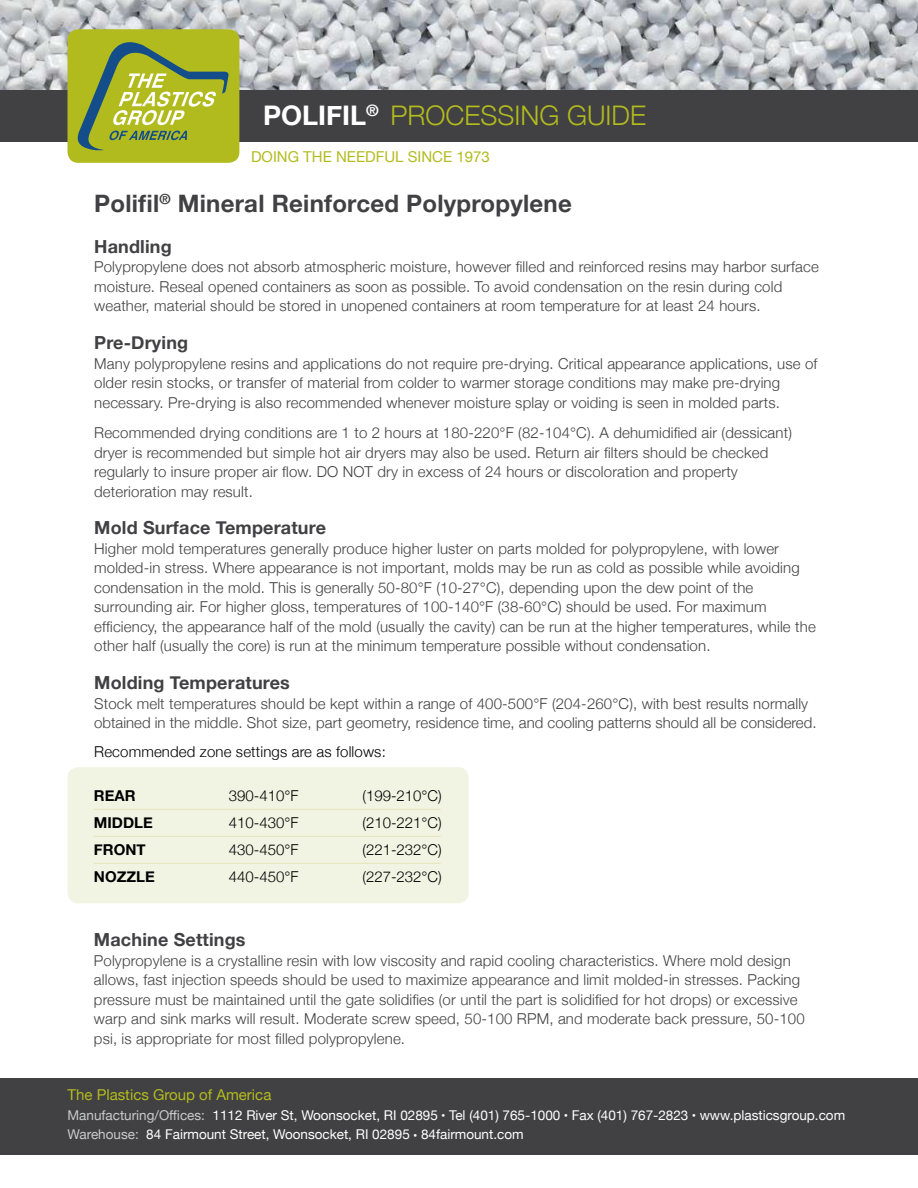
<style>
.page{position:relative;width:918px;height:1188px;background:#fff}
.page>*{position:absolute;margin:0;border:0;box-sizing:border-box;transform-origin:0 0}
.t1{font:300 27px "Helvetica Neue";color:#b2bb1e}
.t2{font:700 24px "Helvetica Neue";letter-spacing:.01em;color:#414042}
.t3{font:700 18px "Helvetica Neue";letter-spacing:.01em;color:#414042}
.t4{font:300 15px/19.5px "Helvetica Neue";letter-spacing:.01em;color:#414042}
.t5{font:300 15px "Helvetica Neue";color:#000}
.t6{font:15px "Helvetica Neue";color:#b2bb1e}
.t7{font:700 15px "Helvetica Neue";color:#000}
.t8{font:13.5px/19.5px "Helvetica Neue";color:#fff}
.s1{font-weight:700;color:#fff}
.s2{color:#c9cacc}
.s3{font-size:7.5px}
</style>
<div class="page">
<img style="left:0;top:0;width:918px;height:90px">
<div style="left:0;top:90px;width:918px;height:51px;background:#414042"></div>
<div style="left:68px;top:29px;width:171px;height:134px;background:#b2bb1e;border-radius:11px"></div>
<svg style="left:77px;top:42px;width:152px;height:109px"></svg>
<div style="left:0;top:1078px;width:918px;height:76px;background:#414042"></div>
<div style="left:68px;top:767px;width:401px;height:136px;background:#f2f4e3;border-radius:11px"></div>
<hr style="left:94px;top:809px;width:347px;height:1px;background:#e2e5b7">
<hr style="left:94px;top:836px;width:347px;height:1px;background:#e2e5b7">
<hr style="left:94px;top:863px;width:347px;height:1px;background:#e2e5b7">
<h1 class="t1" style="left:263px;top:94px;width:385px"><span class="s1">POLIFIL</span><sup>®</sup> PROCESSING GUIDE</h1>
<p class="t6" style="left:251px;top:144px;width:240px">DOING THE NEEDFUL SINCE 1973</p>
<h2 class="t2" style="left:94px;top:182px;width:479px">Polifil<sup>®</sup> Mineral Reinforced Polypropylene</h2>
<p class="t3" style="left:94px;top:230px;width:79px">Handling</p>
<p class="t4" style="left:94px;top:256px;width:726px">Polypropylene does not absorb atmospheric moisture, however filled and reinforced resins may harbor surface moisture. Reseal opened containers as soon as possible. To avoid condensation on the resin during cold weather, material should be stored in unopened containers at room temperature for at least 24 hours.</p>
<p class="t3" style="left:94px;top:327px;width:95px">Pre-Drying</p>
<p class="t4" style="left:94px;top:353px;width:725px">Many polypropylene resins and applications do not require pre-drying. Critical appearance applications, use of older resin stocks, or transfer of material from colder to warmer storage conditions may make pre-drying necessary. Pre-drying is also recommended whenever moisture splay or voiding is seen in molded parts.</p>
<p class="t4" style="left:94px;top:422px;width:699px">Recommended drying conditions are 1 to 2 hours at 180-220°F (82-104°C). A dehumidified air (dessicant) dryer is recommended but simple hot air dryers may also be used. Return air filters should be checked regularly to insure proper air flow. DO NOT dry in excess of 24 hours or discoloration and property deterioration may result.</p>
<p class="t3" style="left:94px;top:512px;width:233px">Mold Surface Temperature</p>
<p class="t4" style="left:94px;top:538px;width:723px">Higher mold temperatures generally produce higher luster on parts molded for polypropylene, with lower molded-in stress. Where appearance is not important, molds may be run as cold as possible while avoiding condensation in the mold. This is generally 50-80°F (10-27°C), depending upon the dew point of the surrounding air. For higher gloss, temperatures of 100-140°F (38-60°C) should be used. For maximum efficiency, the appearance half of the mold (usually the cavity) can be run at the higher temperatures, while the other half (usually the core) is run at the minimum temperature possible without condensation.</p>
<p class="t3" style="left:94px;top:666px;width:197px">Molding Temperatures</p>
<p class="t4" style="left:94px;top:693px;width:724px">Stock melt temperatures should be kept within a range of 400-500°F (204-260°C), with best results normally obtained in the middle. Shot size, part geometry, residence time, and cooling patterns should all be considered.</p>
<p class="t5" style="left:94px;top:739px;width:293px">Recommended zone settings are as follows:</p>
<p class="t7" style="left:94px;top:782px;width:43px">REAR</p>
<p class="t5" style="left:229px;top:783px;width:71px">390-410°F</p>
<p class="t5" style="left:362px;top:783px;width:81px">(199-210°C)</p>
<p class="t7" style="left:94px;top:809px;width:60px">MIDDLE</p>
<p class="t5" style="left:229px;top:810px;width:71px">410-430°F</p>
<p class="t5" style="left:362px;top:810px;width:81px">(210-221°C)</p>
<p class="t7" style="left:94px;top:836px;width:53px">FRONT</p>
<p class="t5" style="left:229px;top:837px;width:71px">430-450°F</p>
<p class="t5" style="left:362px;top:837px;width:81px">(221-232°C)</p>
<p class="t7" style="left:94px;top:863px;width:62px">NOZZLE</p>
<p class="t5" style="left:229px;top:864px;width:71px">440-450°F</p>
<p class="t5" style="left:362px;top:864px;width:81px">(227-232°C)</p>
<p class="t3" style="left:94px;top:924px;width:153px">Machine Settings</p>
<p class="t4" style="left:94px;top:950px;width:712px">Polypropylene is a crystalline resin with low viscosity and rapid cooling characteristics. Where mold design allows, fast injection speeds should be used to maximize appearance and limit molded-in stresses. Packing pressure must be maintained until the gate solidifies (or until the part is solidified for hot drops) or excessive warp and sink marks will result. Moderate screw speed, 50-100 RPM, and moderate back pressure, 50-100 psi, is appropriate for most filled polypropylene.</p>
<p class="t6" style="left:68px;top:1082px;width:205px">The Plastics Group of America</p>
<p class="t8" style="left:67px;top:1104px;width:779px"><span class="s2">Manufacturing/Offices:</span> 1112 River St, Woonsocket, RI 02895 <span class="s3">•</span> Tel (401) 765-1000 <span class="s3">•</span> Fax (401) 767-2823 <span class="s3">•</span> www.plasticsgroup.com<br><span class="s2">Warehouse:</span> 84 Fairmount Street, Woonsocket, RI 02895 <span class="s3">•</span> 84fairmount.com</p>
</div>
